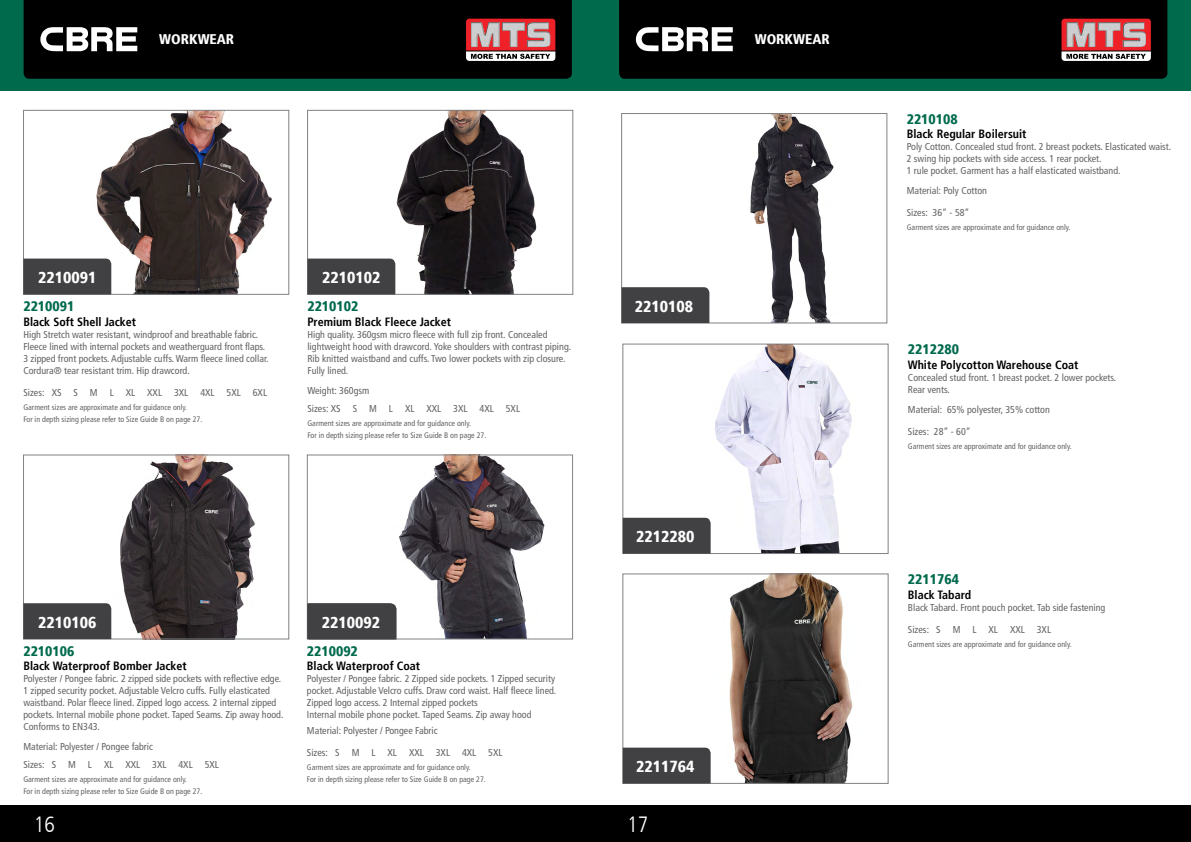
<style>
.page{position:relative;width:1191px;height:842px;background:#fff}
.page>*{position:absolute;margin:0;border:0;box-sizing:border-box;transform-origin:0 0}
.t1{font:300 condensed 22px "Frutiger LT";color:#fff}
.t2{font:900 condensed 16px "Frutiger";color:#fff}
.t3{font:900 condensed 14px "Frutiger";color:#006a4d}
.t4{font:900 condensed 14px "Frutiger";color:#fff}
.t5{font:700 condensed 12px "Frutiger";color:#000}
.t6{font:condensed 10px/12px "Frutiger LT";color:#636466}
.t7{font:condensed 8px/12px "Frutiger LT";color:#636466}
</style>
<div class="page">
<div style="left:595px;top:0;width:596px;height:91px;background:#006a4d"></div>
<div style="left:0;top:0;width:595px;height:91px;background:#006a4d"></div>
<div style="left:24px;top:0;width:548px;height:79px;background:#000"></div>
<svg style="left:40px;top:27px;width:97px;height:24px;background:#9b9b9b"></svg>
<svg style="left:466px;top:19px;width:89px;height:42px;background:#c8676a"></svg>
<img style="left:502px;top:22px;width:48px;height:25px">
<img style="left:471px;top:22px;width:29px;height:25px">
<div style="left:619px;top:0;width:548px;height:79px;background:#000"></div>
<svg style="left:636px;top:27px;width:97px;height:24px;background:#9b9b9b"></svg>
<svg style="left:1061px;top:19px;width:89px;height:42px;background:#c66669"></svg>
<img style="left:1097px;top:22px;width:23px;height:25px">
<img style="left:1122px;top:22px;width:23px;height:25px">
<img style="left:1066px;top:22px;width:29px;height:25px">
<div style="left:0;top:805px;width:1191px;height:37px;background:#000"></div>
<img style="left:685px;top:576px;width:168px;height:205px">
<div style="left:623px;top:748px;width:87px;height:35px;background:#414042"></div>
<img style="left:710px;top:346px;width:142px;height:206px">
<div style="left:623px;top:344px;width:265px;height:210px;border:1px solid #808285"></div>
<div style="left:623px;top:518px;width:87px;height:36px;background:#414042"></div>
<img style="left:709px;top:115px;width:125px;height:206px">
<div style="left:621px;top:113px;width:266px;height:210px;border:1px solid #808285"></div>
<div style="left:621px;top:287px;width:88px;height:36px;background:#414042"></div>
<img style="left:396px;top:457px;width:149px;height:180px">
<div style="left:307px;top:455px;width:266px;height:184px;border:1px solid #808285"></div>
<img style="left:90px;top:112px;width:182px;height:180px">
<div style="left:23px;top:110px;width:266px;height:184px;border:1px solid #808285"></div>
<div style="left:23px;top:259px;width:88px;height:35px;background:#414042"></div>
<img style="left:373px;top:112px;width:164px;height:180px">
<div style="left:307px;top:110px;width:266px;height:184px;border:1px solid #808285"></div>
<div style="left:307px;top:259px;width:88px;height:35px;background:#414042"></div>
<div style="left:307px;top:603px;width:89px;height:36px;background:#414042"></div>
<img style="left:111px;top:457px;width:144px;height:180px">
<div style="left:23px;top:455px;width:266px;height:184px;border:1px solid #808285"></div>
<div style="left:23px;top:603px;width:88px;height:36px;background:#414042"></div>
<h3 class="t4" style="left:159px;top:31px;width:76px">WORKWEAR</h3>
<h3 class="t4" style="left:755px;top:31px;width:76px">WORKWEAR</h3>
<h2 class="t2" style="left:38px;top:268px;width:60px">2210091</h2>
<h3 class="t3" style="left:23px;top:298px;width:52px">2210091</h3>
<p class="t5" style="left:23px;top:314px;width:114px">Black Soft Shell Jacket</p>
<p class="t6" style="left:23px;top:328px;width:247px">High Stretch water resistant, windproof and breathable fabric.<br>Fleece lined with internal pockets and weatherguard front flaps.<br>3 zipped front pockets. Adjustable cuffs. Warm fleece lined collar.<br>Cordura® tear resistant trim. Hip drawcord.</p>
<p class="t6" style="left:23px;top:386px;width:245px">Sizes: XS S M L XL XXL 3XL 4XL 5XL 6XL</p>
<p class="t7" style="left:23px;top:401px;width:180px">Garment sizes are approximate and for guidance only.<br>For in depth sizing please refer to Size Guide B on page 27.</p>
<h2 class="t2" style="left:322px;top:268px;width:60px">2210102</h2>
<h3 class="t3" style="left:307px;top:298px;width:52px">2210102</h3>
<p class="t5" style="left:307px;top:314px;width:145px">Premium Black Fleece Jacket</p>
<p class="t6" style="left:307px;top:328px;width:265px">High quality. 360gsm micro fleece with full zip front. Concealed lightweight hood with drawcord. Yoke shoulders with contrast piping.<br>Rib knitted waistband and cuffs. Two lower pockets with zip closure.<br>Fully lined.</p>
<p class="t6" style="left:307px;top:381px;width:214px;line-height:18px">Weight: 360gsm<br>Sizes: XS S M L XL XXL 3XL 4XL 5XL</p>
<p class="t7" style="left:307px;top:417px;width:180px">Garment sizes are approximate and for guidance only.<br>For in depth sizing please refer to Size Guide B on page 27.</p>
<h2 class="t2" style="left:38px;top:612px;width:60px">2210106</h2>
<h2 class="t2" style="left:322px;top:613px;width:60px">2210092</h2>
<h3 class="t3" style="left:23px;top:643px;width:52px">2210106</h3>
<p class="t5" style="left:23px;top:659px;width:165px">Black Waterproof Bomber Jacket</p>
<p class="t6" style="left:23px;top:673px;width:262px">Polyester / Pongee fabric. 2 zipped side pockets with reflective edge.<br>1 zipped security pocket. Adjustable Velcro cuffs. Fully elasticated waistband. Polar fleece lined. Zipped logo access. 2 internal zipped pockets. Internal mobile phone pocket. Taped Seams. Zip away hood.<br>Conforms to EN343.</p>
<p class="t6" style="left:23px;top:738px;width:197px;line-height:18px">Material: Polyester / Pongee fabric<br>Sizes: S M L XL XXL 3XL 4XL 5XL</p>
<p class="t7" style="left:23px;top:774px;width:180px">Garment sizes are approximate and for guidance only.<br>For in depth sizing please refer to Size Guide B on page 27.</p>
<h2 class="t2" style="left:330px;top:612px;width:44px">CSB/N</h2>
<h3 class="t3" style="left:307px;top:643px;width:52px">2210092</h3>
<p class="t5" style="left:307px;top:659px;width:115px">Black Waterproof Coat</p>
<p class="t6" style="left:307px;top:673px;width:251px">Polyester / Pongee fabric. 2 Zipped side pockets. 1 Zipped security pocket. Adjustable Velcro cuffs. Draw cord waist. Half fleece lined.<br>Zipped logo access. 2 Internal zipped pockets<br>Internal mobile phone pocket. Taped Seams. Zip away hood</p>
<p class="t6" style="left:307px;top:725px;width:132px">Material: Polyester / Pongee Fabric</p>
<p class="t6" style="left:307px;top:747px;width:197px">Sizes: S M L XL XXL 3XL 4XL 5XL</p>
<p class="t7" style="left:307px;top:762px;width:180px">Garment sizes are approximate and for guidance only.<br>For in depth sizing please refer to Size Guide B on page 27.</p>
<h1 class="t1" style="left:34px;top:811px;width:23px">16</h1>
<h2 class="t2" style="left:635px;top:297px;width:60px">2210108</h2>
<h2 class="t2" style="left:636px;top:527px;width:60px">2212280</h2>
<h2 class="t2" style="left:636px;top:757px;width:60px">2211764</h2>
<h1 class="t1" style="left:627px;top:811px;width:23px">17</h1>
<h3 class="t3" style="left:906px;top:111px;width:52px">2210108</h3>
<p class="t5" style="left:906px;top:127px;width:121px">Black Regular Boilersuit</p>
<p class="t6" style="left:906px;top:141px;width:266px">Poly Cotton. Concealed stud front. 2 breast pockets. Elasticated waist.<br>2 swing hip pockets with side access. 1 rear pocket.<br>1 rule pocket. Garment has a half elasticated waistband.</p>
<p class="t6" style="left:906px;top:185px;width:82px">Material: Poly Cotton</p>
<p class="t6" style="left:906px;top:207px;width:64px">Sizes: 36” - 58”</p>
<p class="t7" style="left:906px;top:222px;width:165px">Garment sizes are approximate and for guidance only.</p>
<h3 class="t3" style="left:908px;top:341px;width:52px">2212280</h3>
<p class="t5" style="left:908px;top:358px;width:172px">White Polycotton Warehouse Coat</p>
<p class="t6" style="left:908px;top:371px;width:210px">Concealed stud front. 1 breast pocket. 2 lower pockets.<br>Rear vents.</p>
<p class="t6" style="left:908px;top:403px;width:143px">Material: 65% polyester, 35% cotton</p>
<p class="t6" style="left:908px;top:425px;width:64px">Sizes: 28” - 60”</p>
<p class="t7" style="left:908px;top:440px;width:165px">Garment sizes are approximate and for guidance only.</p>
<h3 class="t3" style="left:908px;top:571px;width:52px">2211764</h3>
<p class="t5" style="left:908px;top:587px;width:65px">Black Tabard</p>
<p class="t6" style="left:908px;top:601px;width:199px">Black Tabard. Front pouch pocket. Tab side fastening</p>
<p class="t6" style="left:908px;top:623px;width:145px">Sizes: S M L XL XXL 3XL</p>
<p class="t7" style="left:908px;top:638px;width:165px">Garment sizes are approximate and for guidance only.</p>
</div>
